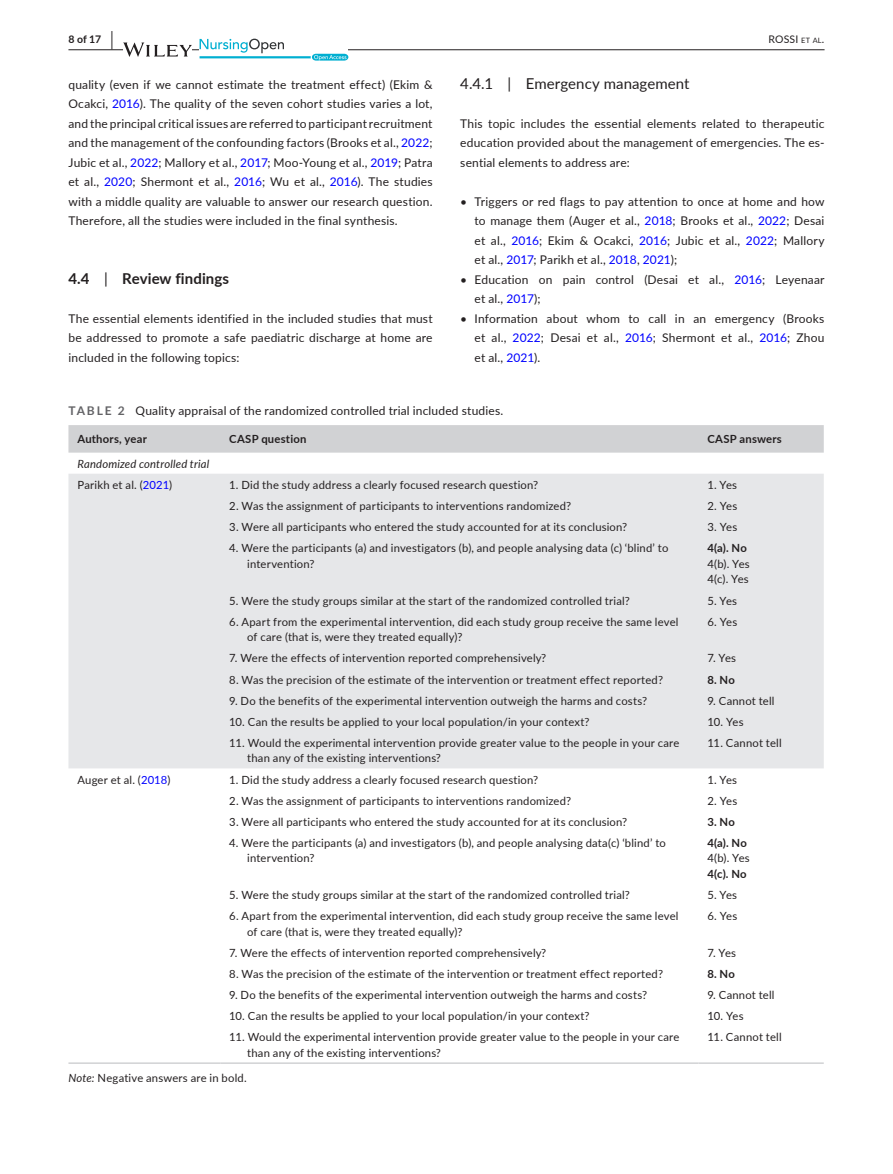
<style>
.page{position:relative;width:893px;height:1174px;background:#fff}
.page>*{position:absolute;margin:0;border:0;box-sizing:border-box;transform-origin:0 0}
.t1{font:15px "Lato";letter-spacing:.005em;color:#231f20}
.t2{font:700 15px "Lato";letter-spacing:.005em;color:#231f20}
.t3{font:12px/19.5px "Lato";letter-spacing:.015em;color:#231f20;text-align:justify}
.t4{font:11.25px/15.8px "Lato";letter-spacing:.02em;color:#231f20}
.t5{font:700 11.25px "Lato";letter-spacing:.02em;color:#231f20}
.t6{font:italic 11.25px/21px "Lato";letter-spacing:.015em;color:#231f20}
.t7{font:10.5px "Lato";letter-spacing:.015em;color:#231f20}
.t8{font:700 10.5px "Lato";color:#231f20}
.s1{font-size:19.5px}
.s2{font-size:7.35px}
.s3{color:#00f}
.s4{font-weight:400}
.s5{font-weight:700;color:#636366}
.s6{font-style:normal}
.s7{font-style:normal;color:#00f}
.s8{font-style:italic}
</style>
<div class="page">
<hr style="left:68px;top:49px;width:756px;height:1px;background:#231f20">
<svg style="left:123px;top:42px;width:69px;height:15px"></svg>
<svg style="left:200px;top:39px;width:148px;height:22px"></svg>
<div style="left:68px;top:425px;width:756px;height:27px;background:#d1d2d4"></div>
<div style="left:68px;top:474px;width:756px;height:294px;background:#e6e7e9"></div>
<hr style="left:68px;top:1062px;width:152px;height:2px;background:#d1d2d4">
<hr style="left:220px;top:1062px;width:478px;height:2px;background:#d1d2d4">
<hr style="left:698px;top:1062px;width:126px;height:2px;background:#d1d2d4">
<p class="t8" style="left:68px;top:31px;width:46px">8 of 17 <span class="s1">|</span></p>
<p class="t7" style="left:768px;top:31px;width:57px">ROSSI <span class="s2">et al</span>.</p>
<p class="t3" style="left:68px;top:74px;width:366px">quality (even if we cannot estimate the treatment effect) (Ekim &amp; Ocakci, <span class="s3">2016</span>). The quality of the seven cohort studies varies a lot, and the principal critical issues are referred to participant recruitment and the management of the confounding factors (Brooks et al., <span class="s3">2022</span>; Jubic et al., <span class="s3">2022</span>; Mallory et al., <span class="s3">2017</span>; Moo-Young et al., <span class="s3">2019</span>; Patra et al., <span class="s3">2020</span>; Shermont et al., <span class="s3">2016</span>; Wu et al., <span class="s3">2016</span>). The studies with a middle quality are valuable to answer our research question.<br>Therefore, all the studies were included in the final synthesis.</p>
<h1 class="t1" style="left:460px;top:72px;width:231px">4.4.1 | Emergency management</h1>
<p class="t3" style="left:460px;top:113px;width:366px">This topic includes the essential elements related to therapeutic education provided about the management of emergencies. The es&shy;sential elements to address are:</p>
<p class="t3" style="left:475px;top:191px;width:351px;text-indent:-14px">• Triggers or red flags to pay attention to once at home and how to manage them (Auger et al., <span class="s3">2018</span>; Brooks et al., <span class="s3">2022</span>; Desai et al., <span class="s3">2016</span>; Ekim &amp; Ocakci, <span class="s3">2016</span>; Jubic et al., <span class="s3">2022</span>; Mallory et al., <span class="s3">2017</span>; Parikh et al., <span class="s3">2018</span>, <span class="s3">2021</span>);</p>
<p class="t3" style="left:475px;top:269px;width:351px;text-indent:-14px">• Education on pain control (Desai et al., <span class="s3">2016</span>; Leyenaar et al., <span class="s3">2017</span>);</p>
<p class="t3" style="left:475px;top:308px;width:351px;text-indent:-14px">• Information about whom to call in an emergency (Brooks et al., <span class="s3">2022</span>; Desai et al., <span class="s3">2016</span>; Shermont et al., <span class="s3">2016</span>; Zhou et al., <span class="s3">2021</span>).</p>
<h1 class="t2" style="left:68px;top:267px;width:162px">4.4 <span class="s4">|</span> Review findings</h1>
<p class="t3" style="left:68px;top:308px;width:366px">The essential elements identified in the included studies that must be addressed to promote a safe paediatric discharge at home are included in the following topics:</p>
<p class="t3" style="left:68px;top:401px;width:436px"><span class="s5">TABLE 2</span> Quality appraisal of the randomized controlled trial included studies.</p>
<p class="t5" style="left:77px;top:431px;width:71px">Authors, year</p>
<p class="t5" style="left:229px;top:431px;width:79px">CASP question</p>
<p class="t5" style="left:707px;top:431px;width:76px">CASP answers</p>
<p class="t6" style="left:77px;top:452px;width:133px">Randomized controlled trial<br><span class="s6">Parikh et al. (</span><span class="s7">2021</span><span class="s6">)</span></p>
<p class="t4" style="left:229px;top:476px;width:310px">1. Did the study address a clearly focused research question?</p>
<p class="t4" style="left:707px;top:476px;width:31px">1. Yes</p>
<p class="t4" style="left:229px;top:497px;width:343px">2. Was the assignment of participants to interventions randomized?</p>
<p class="t4" style="left:707px;top:497px;width:31px">2. Yes</p>
<p class="t4" style="left:229px;top:518px;width:399px">3. Were all participants who entered the study accounted for at its conclusion?</p>
<p class="t4" style="left:707px;top:518px;width:31px">3. Yes</p>
<p class="t4" style="left:247px;top:539px;width:423px;text-indent:-18px">4. Were the participants (a) and investigators (b), and people analysing data (c) ‘blind’ to intervention?</p>
<p class="t5" style="left:707px;top:539px;width:41px">4(a). No</p>
<p class="t4" style="left:707px;top:555px;width:44px">4(b). Yes<br>4(c). Yes</p>
<p class="t4" style="left:229px;top:592px;width:402px">5. Were the study groups similar at the start of the randomized controlled trial?</p>
<p class="t4" style="left:707px;top:592px;width:31px">5. Yes</p>
<p class="t4" style="left:247px;top:613px;width:433px;text-indent:-18px">6. Apart from the experimental intervention, did each study group receive the same level of care (that is, were they treated equally)?</p>
<p class="t4" style="left:707px;top:613px;width:31px">6. Yes</p>
<p class="t4" style="left:229px;top:650px;width:318px">7. Were the effects of intervention reported comprehensively?</p>
<p class="t4" style="left:707px;top:650px;width:30px">7. Yes</p>
<p class="t4" style="left:229px;top:671px;width:435px">8. Was the precision of the estimate of the intervention or treatment effect reported?</p>
<p class="t5" style="left:707px;top:671px;width:29px">8. No</p>
<p class="t4" style="left:229px;top:692px;width:419px">9. Do the benefits of the experimental intervention outweigh the harms and costs?</p>
<p class="t4" style="left:707px;top:692px;width:69px">9. Cannot tell</p>
<p class="t4" style="left:229px;top:713px;width:362px">10. Can the results be applied to your local population/in your context?</p>
<p class="t4" style="left:707px;top:713px;width:38px">10. Yes</p>
<p class="t4" style="left:247px;top:734px;width:434px;text-indent:-18px">11. Would the experimental intervention provide greater value to the people in your care than any of the existing interventions?</p>
<p class="t4" style="left:707px;top:734px;width:76px">11. Cannot tell</p>
<p class="t4" style="left:77px;top:771px;width:94px">Auger et al. (<span class="s3">2018</span>)</p>
<p class="t4" style="left:229px;top:771px;width:310px">1. Did the study address a clearly focused research question?</p>
<p class="t4" style="left:707px;top:771px;width:31px">1. Yes</p>
<p class="t4" style="left:229px;top:792px;width:343px">2. Was the assignment of participants to interventions randomized?</p>
<p class="t4" style="left:707px;top:792px;width:31px">2. Yes</p>
<p class="t4" style="left:229px;top:813px;width:399px">3. Were all participants who entered the study accounted for at its conclusion?</p>
<p class="t5" style="left:707px;top:813px;width:29px">3. No</p>
<p class="t4" style="left:247px;top:834px;width:420px;text-indent:-18px">4. Were the participants (a) and investigators (b), and people analysing data(c) ‘blind’ to intervention?</p>
<p class="t5" style="left:707px;top:834px;width:41px">4(a). No</p>
<p class="t4" style="left:707px;top:850px;width:44px">4(b). Yes</p>
<p class="t5" style="left:707px;top:866px;width:41px">4(c). No</p>
<p class="t4" style="left:229px;top:887px;width:402px">5. Were the study groups similar at the start of the randomized controlled trial?</p>
<p class="t4" style="left:707px;top:887px;width:31px">5. Yes</p>
<p class="t4" style="left:247px;top:908px;width:433px;text-indent:-18px">6. Apart from the experimental intervention, did each study group receive the same level of care (that is, were they treated equally)?</p>
<p class="t4" style="left:707px;top:908px;width:31px">6. Yes</p>
<p class="t4" style="left:229px;top:944px;width:318px">7. Were the effects of intervention reported comprehensively?</p>
<p class="t4" style="left:707px;top:944px;width:30px">7. Yes</p>
<p class="t4" style="left:229px;top:965px;width:435px">8. Was the precision of the estimate of the intervention or treatment effect reported?</p>
<p class="t5" style="left:707px;top:966px;width:29px">8. No</p>
<p class="t4" style="left:229px;top:987px;width:419px">9. Do the benefits of the experimental intervention outweigh the harms and costs?</p>
<p class="t4" style="left:707px;top:987px;width:69px">9. Cannot tell</p>
<p class="t4" style="left:229px;top:1008px;width:362px">10. Can the results be applied to your local population/in your context?</p>
<p class="t4" style="left:707px;top:1008px;width:38px">10. Yes</p>
<p class="t4" style="left:247px;top:1029px;width:434px;text-indent:-18px">11. Would the experimental intervention provide greater value to the people in your care than any of the existing interventions?</p>
<p class="t4" style="left:707px;top:1029px;width:76px">11. Cannot tell</p>
<p class="t4" style="left:68px;top:1069px;width:180px"><span class="s8">Note:</span> Negative answers are in bold.</p>
</div>
